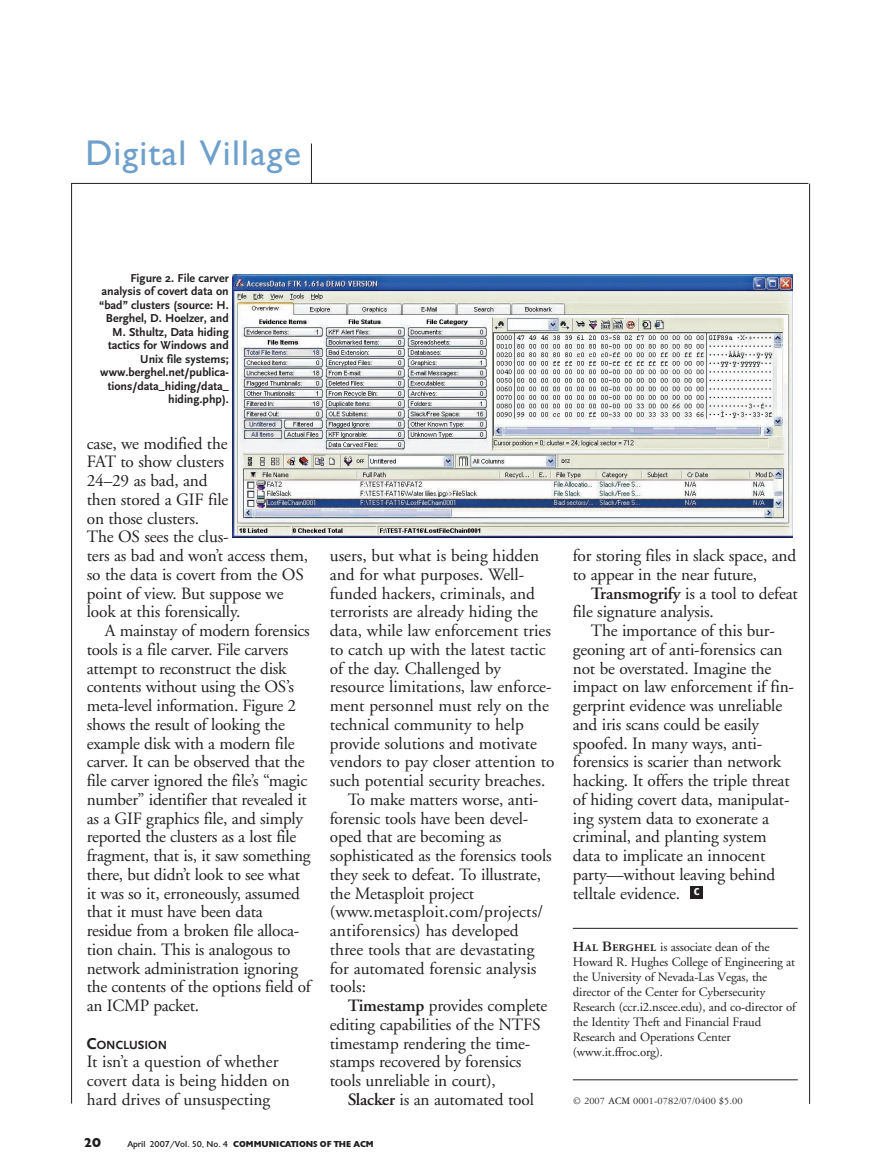
<style>
.page{position:relative;width:879px;height:1174px;background:#fff}
.page>*{position:absolute;margin:0;border:0;box-sizing:border-box;transform-origin:0 0}
.t1{font:36px "Gill Sans";letter-spacing:.035em;color:#6fa0cb}
.t2{font:17.25px/18.8px "Adobe Garamond";letter-spacing:-.01em;color:#231f20}
.t3{font:17.25px "Adobe Garamond";letter-spacing:.01em;color:#231f20}
.t4{font:900 13.5px "Gill";color:#231f20}
.t5{font:700 13.5px "Meta";color:#fff}
.t6{font:12.75px/15px "Adobe Garamond";letter-spacing:-.01em;color:#231f20}
.t7{font:700 12.3px "Scala Sans";color:#231f20}
.t8{font:700 12px/13.5px "Scala Sans";color:#231f20;text-align:right}
.t9{font:10.5px "Garamond Three";color:#231f20}
.t10{font:900 9px "Gill";color:#231f20}
.s1{font-size:16.5px}
.s2{font-weight:600}
.s3{font-weight:400}
.s4{font-family:"Garamond Three Bold SC";font-size:15px}
</style>
<div class="page">
<hr style="left:572px;top:928px;width:225px;height:1px;background:#231f20">
<hr style="left:572px;top:1080px;width:225px;height:1px;background:#231f20">
<div style="left:690px;top:887px;width:12px;height:12px;background:#231f20"></div>
<hr style="left:71px;top:183px;width:736px;height:1px;background:#231f20">
<hr style="left:71px;top:183px;width:1px;height:921px;background:#231f20">
<hr style="left:808px;top:184px;width:1px;height:920px;background:#231f20">
<hr style="left:311px;top:144px;width:1px;height:39px;background:#231f20">
<img style="left:233px;top:275px;width:559px;height:263px">
<p class="t1" style="left:85px;top:140px;width:217px">Digital Village</p>
<p class="t8" style="left:99px;top:271px;width:131px">Figure 2. File carver analysis of covert data on “bad” clusters (source: H.<br>Berghel, D. Hoelzer, and<br>M. Sthultz, Data hiding tactics for Windows and<br>Unix file systems; www.berghel.net/publica&shy;tions/data_hiding/data_ hiding.php).</p>
<p class="t2" style="left:87px;top:435px;width:142px">case, we modified the</p>
<p class="t2" style="left:87px;top:454px;width:139px">FAT to show clusters</p>
<p class="t2" style="left:87px;top:473px;width:122px">24–29 as bad, and</p>
<p class="t2" style="left:87px;top:491px;width:143px">then stored a GIF file</p>
<p class="t2" style="left:87px;top:510px;width:114px">on those clusters.</p>
<p class="t2" style="left:87px;top:529px;width:143px">The OS sees the clus-</p>
<p class="t2" style="left:87px;top:548px;width:223px">ters as bad and won’t access them,</p>
<p class="t2" style="left:87px;top:566px;width:218px">so the data is covert from the OS</p>
<p class="t2" style="left:87px;top:585px;width:198px">point of view. But suppose we</p>
<p class="t2" style="left:87px;top:604px;width:155px">look at this forensically.</p>
<p class="t2" style="left:105px;top:623px;width:206px">A mainstay of modern forensics</p>
<p class="t2" style="left:87px;top:641px;width:203px">tools is a file carver. File carvers</p>
<p class="t2" style="left:87px;top:660px;width:201px">attempt to reconstruct the disk</p>
<p class="t2" style="left:87px;top:679px;width:209px">contents without using the OS’s</p>
<p class="t2" style="left:87px;top:698px;width:211px">meta-level information. Figure 2</p>
<p class="t2" style="left:87px;top:716px;width:199px">shows the result of looking the</p>
<p class="t2" style="left:87px;top:735px;width:209px">example disk with a modern file</p>
<p class="t2" style="left:87px;top:754px;width:219px">carver. It can be observed that the</p>
<p class="t2" style="left:87px;top:773px;width:222px">file carver ignored the file’s “magic</p>
<p class="t2" style="left:87px;top:791px;width:221px">number” identifier that revealed it</p>
<p class="t2" style="left:87px;top:810px;width:218px">as a GIF graphics file, and simply</p>
<p class="t2" style="left:87px;top:829px;width:211px">reported the clusters as a lost file</p>
<p class="t2" style="left:87px;top:848px;width:225px">fragment, that is, it saw something</p>
<p class="t2" style="left:87px;top:866px;width:215px">there, but didn’t look to see what</p>
<p class="t2" style="left:87px;top:885px;width:214px">it was so it, erroneously, assumed</p>
<p class="t2" style="left:87px;top:904px;width:177px">that it must have been data</p>
<p class="t2" style="left:87px;top:923px;width:214px">residue from a broken file alloca-</p>
<p class="t2" style="left:87px;top:941px;width:205px">tion chain. This is analogous to</p>
<p class="t2" style="left:87px;top:960px;width:213px">network administration ignoring</p>
<p class="t2" style="left:87px;top:979px;width:225px">the contents of the options field of</p>
<p class="t2" style="left:87px;top:998px;width:114px">an ICMP packet.</p>
<p class="t7" style="left:87px;top:1037px;width:82px"><span class="s1">C</span>ONCLUSION</p>
<p class="t2" style="left:87px;top:1054px;width:204px">It isn’t a question of whether covert data is being hidden on hard drives of unsuspecting</p>
<p class="t2" style="left:329px;top:548px;width:211px">users, but what is being hidden</p>
<p class="t2" style="left:329px;top:566px;width:196px">and for what purposes. Well-</p>
<p class="t2" style="left:329px;top:585px;width:207px">funded hackers, criminals, and</p>
<p class="t2" style="left:329px;top:604px;width:210px">terrorists are already hiding the</p>
<p class="t2" style="left:329px;top:623px;width:222px">data, while law enforcement tries</p>
<p class="t2" style="left:329px;top:641px;width:217px">to catch up with the latest tactic</p>
<p class="t2" style="left:329px;top:660px;width:173px">of the day. Challenged by</p>
<p class="t2" style="left:329px;top:679px;width:223px">resource limitations, law enforce-</p>
<p class="t2" style="left:329px;top:698px;width:220px">ment personnel must rely on the</p>
<p class="t2" style="left:329px;top:716px;width:195px">technical community to help</p>
<p class="t2" style="left:329px;top:735px;width:208px">provide solutions and motivate</p>
<p class="t2" style="left:329px;top:754px;width:226px">vendors to pay closer attention to</p>
<p class="t2" style="left:329px;top:773px;width:217px">such potential security breaches.</p>
<p class="t2" style="left:347px;top:791px;width:192px">To make matters worse, anti-</p>
<p class="t2" style="left:329px;top:810px;width:200px">forensic tools have been devel-</p>
<p class="t2" style="left:329px;top:829px;width:173px">oped that are becoming as</p>
<p class="t2" style="left:329px;top:848px;width:223px">sophisticated as the forensics tools</p>
<p class="t2" style="left:329px;top:866px;width:213px">they seek to defeat. To illustrate,</p>
<p class="t2" style="left:329px;top:885px;width:146px">the Metasploit project</p>
<p class="t3" style="left:329px;top:905px;width:215px">(www.metasploit.com/projects/</p>
<p class="t2" style="left:329px;top:923px;width:190px">antiforensics) has developed</p>
<p class="t2" style="left:329px;top:941px;width:206px">three tools that are devastating</p>
<p class="t2" style="left:329px;top:960px;width:208px">for automated forensic analysis</p>
<p class="t2" style="left:329px;top:979px;width:38px">tools:</p>
<p class="t2" style="left:347px;top:998px;width:201px"><span class="s2">Timestamp</span> provides complete</p>
<p class="t2" style="left:329px;top:1016px;width:212px">editing capabilities of the NTFS</p>
<p class="t2" style="left:329px;top:1035px;width:202px">timestamp rendering the time-</p>
<p class="t2" style="left:329px;top:1054px;width:193px">stamps recovered by forensics</p>
<p class="t2" style="left:329px;top:1073px;width:167px">tools unreliable in court),</p>
<p class="t2" style="left:347px;top:1091px;width:187px"><span class="s2">Slacker</span> is an automated tool</p>
<p class="t4" style="left:83px;top:1138px;width:19px">20</p>
<p class="t10" style="left:128px;top:1141px;width:247px"><span class="s3">April 2007/Vol. 50, No. 4</span> COMMUNICATIONS OF THE ACM</p>
<p class="t2" style="left:572px;top:548px;width:225px">for storing files in slack space, and</p>
<p class="t2" style="left:572px;top:566px;width:186px">to appear in the near future,</p>
<p class="t2" style="left:590px;top:585px;width:208px"><span class="s2">Transmogrify</span> is a tool to defeat</p>
<p class="t2" style="left:572px;top:604px;width:142px">file signature analysis.</p>
<p class="t2" style="left:590px;top:623px;width:185px">The importance of this bur-</p>
<p class="t2" style="left:572px;top:641px;width:211px">geoning art of anti-forensics can</p>
<p class="t2" style="left:572px;top:660px;width:200px">not be overstated. Imagine the</p>
<p class="t2" style="left:572px;top:679px;width:223px">impact on law enforcement if fin-</p>
<p class="t2" style="left:572px;top:698px;width:211px">gerprint evidence was unreliable</p>
<p class="t2" style="left:572px;top:716px;width:187px">and iris scans could be easily</p>
<p class="t2" style="left:572px;top:735px;width:191px">spoofed. In many ways, anti-</p>
<p class="t2" style="left:572px;top:754px;width:210px">forensics is scarier than network</p>
<p class="t2" style="left:572px;top:773px;width:218px">hacking. It offers the triple threat</p>
<p class="t2" style="left:572px;top:791px;width:218px">of hiding covert data, manipulat-</p>
<p class="t2" style="left:572px;top:810px;width:198px">ing system data to exonerate a</p>
<p class="t2" style="left:572px;top:829px;width:195px">criminal, and planting system</p>
<p class="t2" style="left:572px;top:848px;width:194px">data to implicate an innocent</p>
<p class="t2" style="left:572px;top:866px;width:204px">party—without leaving behind</p>
<p class="t2" style="left:572px;top:885px;width:109px">telltale evidence.</p>
<p class="t5" style="left:693px;top:883px;width:7px">c</p>
<p class="t6" style="left:572px;top:941px;width:224px"><span class="s4">Hal Berghel</span> is associate dean of the Howard R. Hughes College of Engineering at the University of Nevada-Las Vegas, the director of the Center for Cybersecurity Research (ccr.i2.nscee.edu), and co-director of the Identity Theft and Financial Fraud Research and Operations Center (www.it.ffroc.org).</p>
<p class="t9" style="left:572px;top:1097px;width:171px">© 2007 ACM 0001-0782/07/0400 $5.00</p>
</div>
